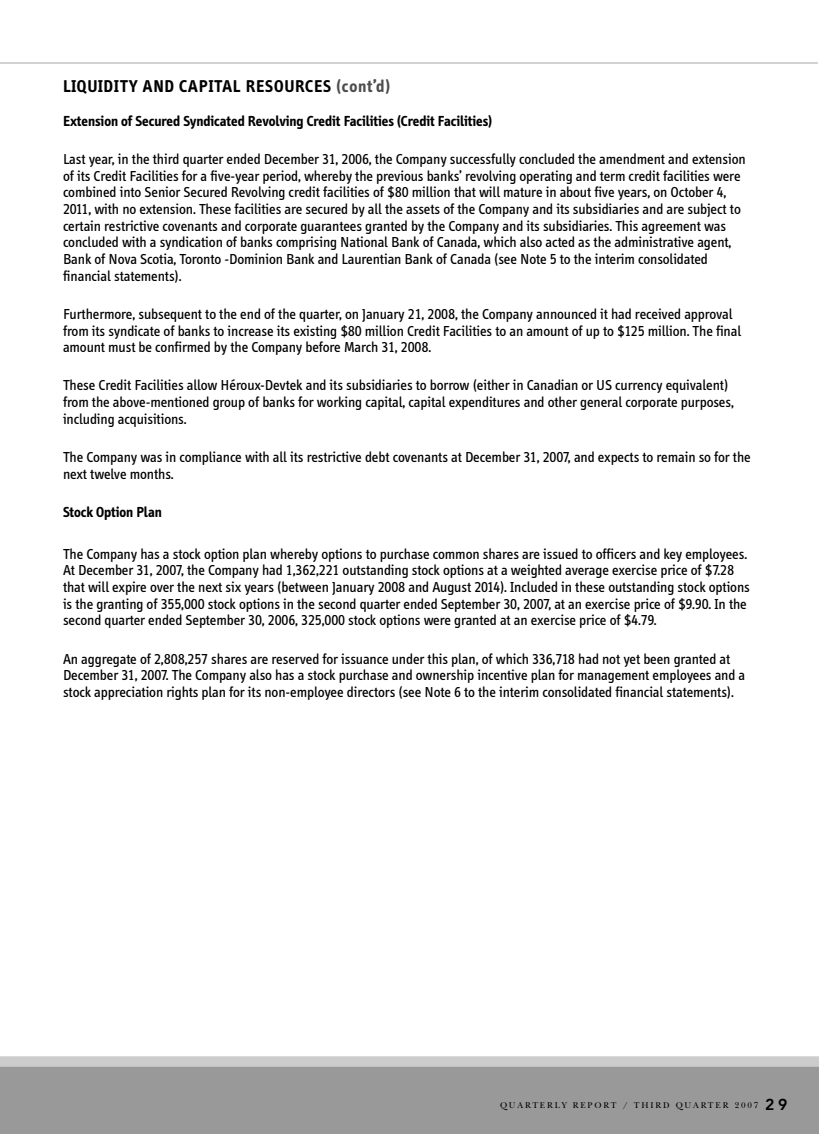
<style>
.page{position:relative;width:819px;height:1134px;background:#fff}
.page>*{position:absolute;margin:0;border:0;box-sizing:border-box;transform-origin:0 0}
.t1{font:700 17.5px "Info";letter-spacing:.05em;color:#000}
.t2{font:14.88px/16.6px "Info";color:#000}
.t3{font:700 14.88px "Info";color:#000}
.t4{font:8.75px "New Baskerville";letter-spacing:.21em;color:#000}
.s1{color:#4d4d4d}
.s2{font-family:"Avenir";font-weight:800;font-size:15.75px}
</style>
<div class="page">
<div style="left:0;top:1064px;width:819px;height:70px;background:#999"></div>
<div style="left:0;top:1056px;width:819px;height:11px;background:#ccc"></div>
<hr style="left:0;top:62px;width:819px;height:2px;background:#ccc">
<p class="t1" style="left:63px;top:80px;width:328px">LIQUIDITY AND CAPITAL RESOURCES <span class="s1">(cont’d)</span></p>
<p class="t3" style="left:63px;top:116px;width:431px">Extension of Secured Syndicated Revolving Credit Facilities (Credit Facilities)</p>
<p class="t2" style="left:63px;top:152px;width:684px">Last year, in the third quarter ended December 31, 2006, the Company successfully concluded the amendment and extension of its Credit Facilities for a five-year period, whereby the previous banks’ revolving operating and term credit facilities were combined into Senior Secured Revolving credit facilities of $80 million that will mature in about five years, on October 4, 2011, with no extension. These facilities are secured by all the assets of the Company and its subsidiaries and are subject to certain restrictive covenants and corporate guarantees granted by the Company and its subsidiaries. This agreement was concluded with a syndication of banks comprising National Bank of Canada, which also acted as the administrative agent, Bank of Nova Scotia, Toronto -Dominion Bank and Laurentian Bank of Canada (see Note 5 to the interim consolidated financial statements).</p>
<p class="t2" style="left:63px;top:307px;width:680px">Furthermore, subsequent to the end of the quarter, on January 21, 2008, the Company announced it had received approval from its syndicate of banks to increase its existing $80 million Credit Facilities to an amount of up to $125 million. The final amount must be confirmed by the Company before March 31, 2008.</p>
<p class="t2" style="left:63px;top:379px;width:672px">These Credit Facilities allow Héroux-Devtek and its subsidiaries to borrow (either in Canadian or US currency equivalent) from the above-mentioned group of banks for working capital, capital expenditures and other general corporate purposes, including acquisitions.</p>
<p class="t2" style="left:63px;top:450px;width:689px">The Company was in compliance with all its restrictive debt covenants at December 31, 2007, and expects to remain so for the next twelve months.</p>
<p class="t3" style="left:63px;top:507px;width:100px">Stock Option Plan</p>
<p class="t2" style="left:63px;top:547px;width:688px">The Company has a stock option plan whereby options to purchase common shares are issued to officers and key employees.<br>At December 31, 2007, the Company had 1,362,221 outstanding stock options at a weighted average exercise price of $7.28 that will expire over the next six years (between January 2008 and August 2014). Included in these outstanding stock options is the granting of 355,000 stock options in the second quarter ended September 30, 2007, at an exercise price of $9.90. In the second quarter ended September 30, 2006, 325,000 stock options were granted at an exercise price of $4.79.</p>
<p class="t2" style="left:63px;top:652px;width:684px">An aggregate of 2,808,257 shares are reserved for issuance under this plan, of which 336,718 had not yet been granted at<br>December 31, 2007. The Company also has a stock purchase and ownership incentive plan for management employees and a stock appreciation rights plan for its non-employee directors (see Note 6 to the interim consolidated financial statements).</p>
<p class="t4" style="left:500px;top:1102px;width:289px">QUARTERLY REPORT / THIRD QUARTER 2007 <span class="s2">29</span></p>
</div>
